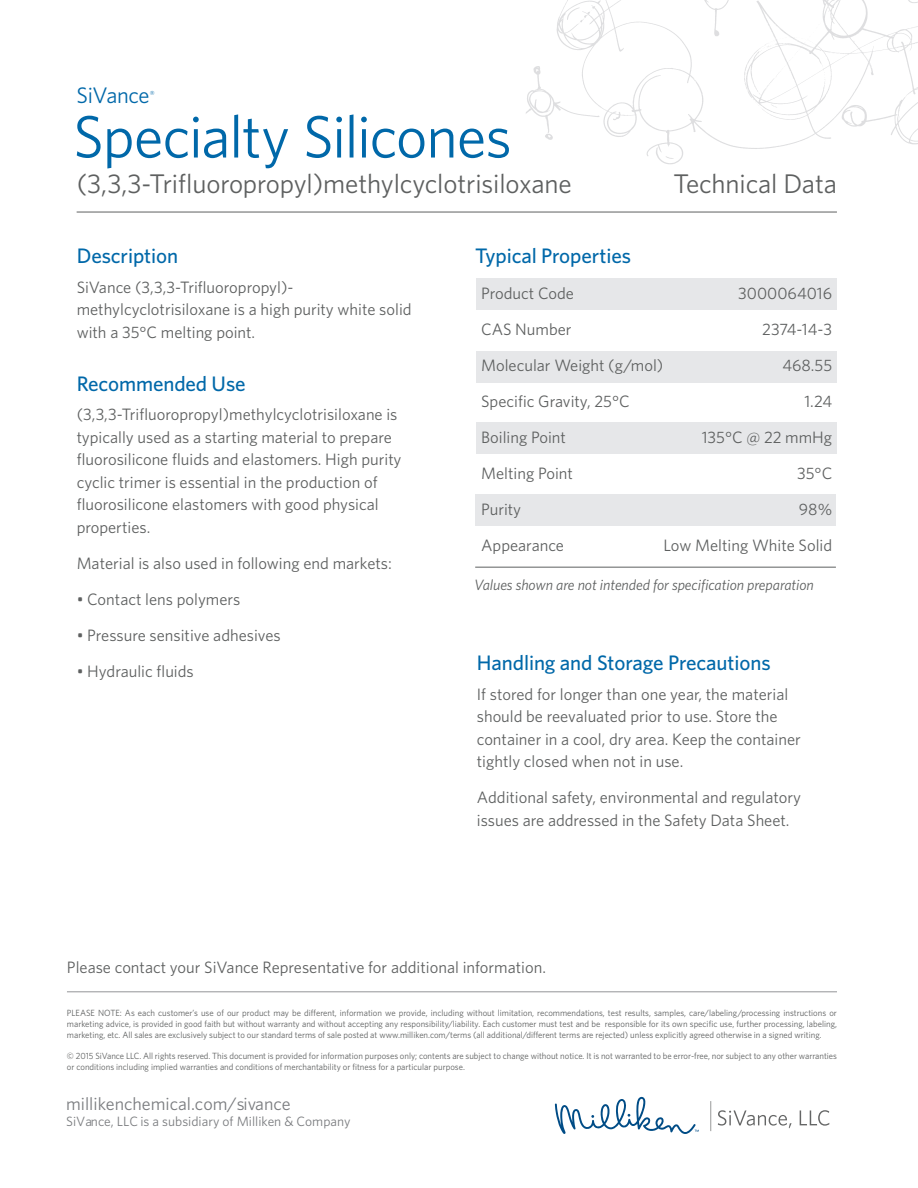
<style>
.page{position:relative;width:918px;height:1188px;background:#fff}
.page>*{position:absolute;margin:0;border:0;box-sizing:border-box;transform-origin:0 0}
.Headline_1{font:60px "Whitney";letter-spacing:-.025em;color:#0068a9}
.Subhead_2{font:27px "Whitney";letter-spacing:-.005em;color:#5e6060}
.Subhead_1{font:22.5px "Whitney";letter-spacing:-.02em;color:#0068a9}
.Subhead2{font:500 21px "Whitney";letter-spacing:-.005em;color:#0068a9}
.Subhead_2-2{font:500 21px "Whitney";letter-spacing:-.005em;color:#0068a9}
.t1{font:18px "Whitney";color:#7a7c7f}
.Text{font:16.5px/22.5px "Whitney";color:#5e6060}
.Subhead_2-3{font:italic 15px "Whitney";letter-spacing:-.005em;color:#5e6060}
.t2{font:13.5px "Whitney";color:#7a7c7f}
.t3{font:9px/10.8px "Whitney";color:#5e6060;text-align:justify}
.Subhead_1-2{font:8.7px "Whitney";color:#0068a9}
</style>
<div class="page">
<div style="left:476px;top:494px;width:360px;height:32px;background:#e6e7e9"></div>
<div style="left:476px;top:351px;width:361px;height:32px;background:#e6e7e9"></div>
<div style="left:476px;top:423px;width:361px;height:31px;background:#e6e7e9"></div>
<div style="left:476px;top:279px;width:361px;height:31px;background:#e6e7e9"></div>
<img style="left:526px;top:0;width:392px;height:165px">
<hr style="left:77px;top:212px;width:760px;height:1px;background:#5e6060">
<svg style="left:555px;top:1097px;width:144px;height:37px"></svg>
<hr style="left:710px;top:1101px;width:1px;height:30px;background:#98999a">
<svg style="left:718px;top:1110px;width:74px;height:18px"></svg>
<svg style="left:800px;top:1110px;width:29px;height:16px"></svg>
<hr style="left:67px;top:991px;width:770px;height:1px;background:#939598">
<hr style="left:475px;top:567px;width:361px;height:1px;background:#5e6060">
<p class="Subhead_1" style="left:77px;top:81px;width:75px">SiVance</p>
<p class="Subhead_1-2" style="left:150px;top:88px;width:6px">®</p>
<p class="Headline_1" style="left:73px;top:97px;width:440px">Specialty Silicones</p>
<p class="Subhead_2" style="left:77px;top:166px;width:497px">(3,3,3-Trifluoropropyl)methylcyclotrisiloxane</p>
<p class="Subhead_2" style="left:673px;top:166px;width:165px">Technical Data</p>
<p class="Subhead2" style="left:475px;top:242px;width:157px">Typical Properties</p>
<p class="Text" style="left:481px;top:282px;width:94px">Product Code</p>
<p class="Text" style="left:738px;top:282px;width:95px">3000064016</p>
<p class="Text" style="left:481px;top:318px;width:92px">CAS Number</p>
<p class="Text" style="left:762px;top:318px;width:71px">2374-14-3</p>
<p class="Text" style="left:481px;top:354px;width:184px">Molecular Weight (g/mol)</p>
<p class="Text" style="left:782px;top:354px;width:51px">468.55</p>
<p class="Text" style="left:481px;top:390px;width:150px">Specific Gravity, 25°C</p>
<p class="Text" style="left:804px;top:390px;width:29px">1.24</p>
<p class="Text" style="left:481px;top:426px;width:86px">Boiling Point</p>
<p class="Text" style="left:702px;top:426px;width:132px">135°C @ 22 mmHg</p>
<p class="Text" style="left:481px;top:462px;width:93px">Melting Point</p>
<p class="Text" style="left:797px;top:462px;width:37px">35°C</p>
<p class="Text" style="left:481px;top:498px;width:41px">Purity</p>
<p class="Text" style="left:799px;top:498px;width:35px">98%</p>
<p class="Text" style="left:481px;top:534px;width:84px">Appearance</p>
<p class="Text" style="left:664px;top:534px;width:170px">Low Melting White Solid</p>
<p class="Subhead_2-2" style="left:77px;top:242px;width:103px">Description</p>
<p class="Text" style="left:77px;top:275px;width:336px">SiVance (3,3,3-Trifluoropropyl)- methylcyclotrisiloxane is a high purity white solid with a 35°C melting point.</p>
<p class="Subhead2" style="left:77px;top:370px;width:170px">Recommended Use</p>
<p class="Text" style="left:77px;top:403px;width:326px">(3,3,3-Trifluoropropyl)methylcyclotrisiloxane is typically used as a starting material to prepare fluorosilicone fluids and elastomers. High purity cyclic trimer is essential in the production of fluorosilicone elastomers with good physical properties.</p>
<p class="Text" style="left:77px;top:551px;width:317px">Material is also used in following end markets:</p>
<p class="Text" style="left:77px;top:587px;width:165px">• Contact lens polymers</p>
<p class="Text" style="left:77px;top:623px;width:206px">• Pressure sensitive adhesives</p>
<p class="Text" style="left:77px;top:659px;width:119px">• Hydraulic fluids</p>
<p class="Subhead2" style="left:477px;top:649px;width:295px">Handling and Storage Precautions</p>
<p class="Text" style="left:477px;top:682px;width:326px">If stored for longer than one year, the material should be reevaluated prior to use. Store the container in a cool, dry area. Keep the container tightly closed when not in use.</p>
<p class="Text" style="left:477px;top:786px;width:326px">Additional safety, environmental and regulatory issues are addressed in the Safety Data Sheet.</p>
<p class="Subhead_2-3" style="left:474px;top:575px;width:341px">Values shown are not intended for specification preparation</p>
<p class="Text" style="left:67px;top:956px;width:481px">Please contact your SiVance Representative for additional information.</p>
<p class="t3" style="left:67px;top:1007px;width:772px">PLEASE NOTE: As each customer’s use of our product may be different, information we provide, including without limitation, recommendations, test results, samples, care/labeling/processing instructions or marketing advice, is provided in good faith but without warranty and without accepting any responsibility/liability. Each customer must test and be responsible for its own specific use, further processing, labeling, marketing, etc. All sales are exclusively subject to our standard terms of sale posted at www.milliken.com/terms (all additional/different terms are rejected) unless explicitly agreed otherwise in a signed writing.</p>
<p class="t3" style="left:67px;top:1050px;width:772px">© 2015 SiVance LLC. All rights reserved. This document is provided for information purposes only; contents are subject to change without notice. It is not warranted to be error-free, nor subject to any other warranties or conditions including implied warranties and conditions of merchantability or fitness for a particular purpose.</p>
<p class="t1" style="left:66px;top:1092px;width:226px">millikenchemical.com/sivance</p>
<p class="t2" style="left:66px;top:1112px;width:286px">SiVance, LLC is a subsidiary of Milliken &amp; Company</p>
</div>
